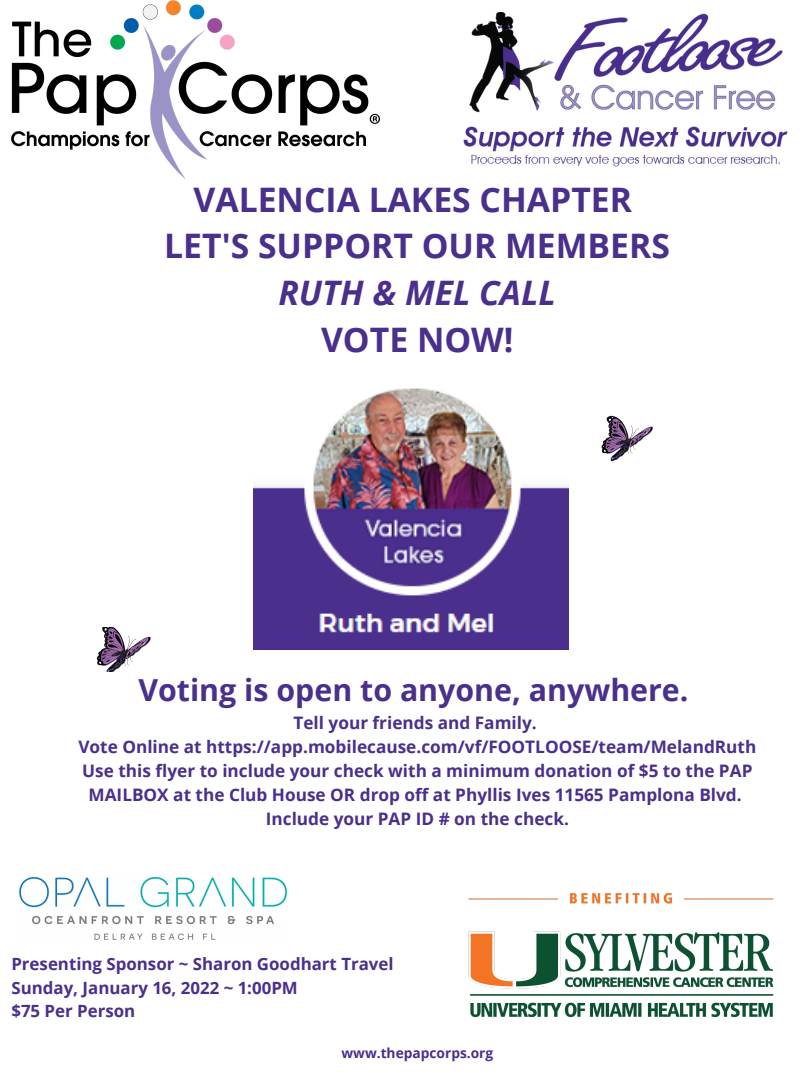
<style>
.page{position:relative;width:810px;height:1080px;background:#fff}
.page>*{position:absolute;margin:0;border:0;box-sizing:border-box;transform-origin:0 0}
.t1{font:700 33.75px "Open Sans";color:#4a2f8c}
.t2{font:italic 700 33.75px "Open Sans";color:#4a2f8c}
.t3{font:700 30.31px "Open Sans";color:#4a2f8c}
.t4{font:700 17.19px/23.9px "Open Sans";color:#4a2f8c;text-align:center}
.t5{font:700 16.88px "Open Sans";color:#4a2f8c}
.t6{font:700 13.75px "Open Sans";color:#4a2f8c}
</style>
<div class="page">
<img style="left:19px;top:878px;width:268px;height:62px">
<img style="left:11px;top:0;width:368px;height:179px">
<img style="left:96px;top:627px;width:55px;height:44px">
<img style="left:601px;top:415px;width:52px;height:47px">
<img style="left:463px;top:12px;width:325px;height:155px">
<img style="left:468px;top:893px;width:306px;height:125px">
<img style="left:253px;top:388px;width:315px;height:261px">
<p class="t1" style="left:194px;top:176px;width:440px">VALENCIA LAKES CHAPTER</p>
<p class="t1" style="left:164px;top:222px;width:507px">LET'S SUPPORT OUR MEMBERS</p>
<p class="t2" style="left:278px;top:269px;width:279px">RUTH &amp; MEL CALL</p>
<p class="t1" style="left:321px;top:316px;width:194px">VOTE NOW!</p>
<p class="t3" style="left:138px;top:669px;width:552px">Voting is open to anyone, anywhere.</p>
<p class="t4" style="left:294px;top:710px;width:245px">Tell your friends and Family.</p>
<p class="t4" style="left:78px;top:734px;width:679px">Vote Online at https://app.mobilecause.com/vf/FOOTLOOSE/team/MelandRuth</p>
<p class="t4" style="left:82px;top:758px;width:672px">Use this flyer to include your check with a minimum donation of $5 to the PAP<br>MAILBOX at the Club House OR drop off at Phyllis Ives 11565 Pamplona Blvd.</p>
<p class="t4" style="left:266px;top:806px;width:305px">Include your PAP ID # on the check.</p>
<p class="t5" style="left:11px;top:952px;width:384px">Presenting Sponsor ~ Sharon Goodhart Travel</p>
<p class="t5" style="left:11px;top:976px;width:288px">Sunday, January 16, 2022 ~ 1:00PM</p>
<p class="t5" style="left:11px;top:999px;width:125px">$75 Per Person</p>
<p class="t6" style="left:341px;top:1043px;width:153px">www.thepapcorps.org</p>
</div>
